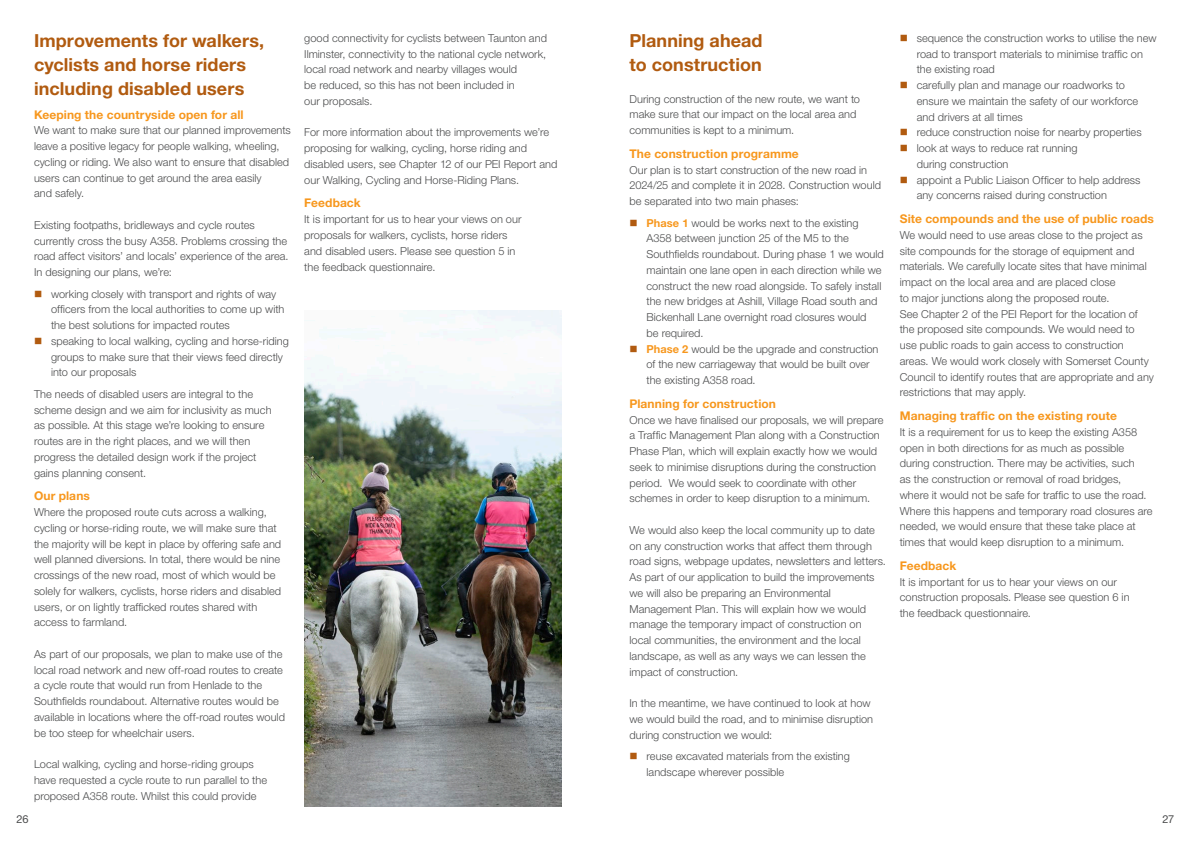
<style>
.page{position:relative;width:1191px;height:842px;background:#fff}
.page>*{position:absolute;margin:0;border:0;box-sizing:border-box;transform-origin:0 0}
.t1{font:700 18px/24px "Helvetica Neue LT Pro";letter-spacing:.005em;color:#b15b10}
.t2{font:700 12px "Helvetica Neue LT Pro";letter-spacing:.005em;color:#f7971d}
.t3{font:300 11px/15.8px "Helvetica Neue LT Pro";color:#4b4c4d}
.t4{font:11px "Helvetica Neue LT Pro";color:#4b4c4d}
.s1{font-weight:700;color:#f7971d}
</style>
<div class="page">
<img style="left:304px;top:311px;width:257px;height:495px">
<h1 class="t1" style="left:34px;top:28px;width:232px">Improvements for walkers, cyclists and horse riders including disabled users</h1>
<p class="t2" style="left:34px;top:107px;width:211px">Keeping the countryside open for all</p>
<p class="t3" style="left:34px;top:122px;width:258px">We want to make sure that our planned improvements leave a positive legacy for people walking, wheeling, cycling or riding. We also want to ensure that disabled users can continue to get around the area easily<br>and safely.</p>
<p class="t3" style="left:34px;top:217px;width:256px">Existing footpaths, bridleways and cycle routes currently cross the busy A358. Problems crossing the road affect visitors’ and locals’ experience of the area.<br>In designing our plans, we’re:</p>
<p class="t3" style="left:51px;top:286px;width:239px">working closely with transport and rights of way officers from the local authorities to come up with the best solutions for impacted routes<br>speaking to local walking, cycling and horse-riding groups to make sure that their views feed directly into our proposals</p>
<p class="t3" style="left:34px;top:386px;width:239px">The needs of disabled users are integral to the scheme design and we aim for inclusivity as much as possible. At this stage we’re looking to ensure routes are in the right places, and we will then progress the detailed design work if the project gains planning consent.</p>
<p class="t2" style="left:34px;top:489px;width:57px">Our plans</p>
<p class="t3" style="left:34px;top:504px;width:249px">Where the proposed route cuts across a walking, cycling or horse-riding route, we will make sure that the majority will be kept in place by offering safe and well planned diversions. In total, there would be nine crossings of the new road, most of which would be solely for walkers, cyclists, horse riders and disabled users, or on lightly trafficked routes shared with access to farmland.</p>
<p class="t3" style="left:34px;top:646px;width:252px">As part of our proposals, we plan to make use of the local road network and new off-road routes to create a cycle route that would run from Henlade to the Southfields roundabout. Alternative routes would be available in locations where the off-road routes would be too steep for wheelchair users.</p>
<p class="t3" style="left:34px;top:756px;width:234px">Local walking, cycling and horse-riding groups have requested a cycle route to run parallel to the proposed A358 route. Whilst this could provide</p>
<p class="t3" style="left:304px;top:30px;width:244px">good connectivity for cyclists between Taunton and Ilminster, connectivity to the national cycle network, local road network and nearby villages would<br>be reduced, so this has not been included in<br>our proposals.</p>
<p class="t3" style="left:304px;top:124px;width:255px">For more information about the improvements we’re proposing for walking, cycling, horse riding and disabled users, see Chapter 12 of our PEI Report and our Walking, Cycling and Horse-Riding Plans.</p>
<p class="t2" style="left:304px;top:196px;width:58px">Feedback</p>
<p class="t3" style="left:304px;top:211px;width:219px">It is important for us to hear your views on our proposals for walkers, cyclists, horse riders and disabled users. Please see question 5 in the feedback questionnaire.</p>
<h1 class="t1" style="left:629px;top:28px;width:135px">Planning ahead to construction</h1>
<p class="t3" style="left:629px;top:91px;width:232px">During construction of the new route, we want to make sure that our impact on the local area and communities is kept to a minimum.</p>
<p class="t2" style="left:629px;top:146px;width:171px">The construction programme</p>
<p class="t3" style="left:629px;top:162px;width:253px">Our plan is to start construction of the new road in<br>2024/25 and complete it in 2028. Construction would be separated into two main phases:</p>
<p class="t3" style="left:646px;top:214px;width:239px"><span class="s1">Phase 1</span> would be works next to the existing A358 between junction 25 of the M5 to the Southfields roundabout. During phase 1 we would maintain one lane open in each direction while we construct the new road alongside. To safely install the new bridges at Ashill, Village Road south and Bickenhall Lane overnight road closures would<br>be required.<br><span class="s1">Phase 2</span> would be the upgrade and construction of the new carriageway that would be built over the existing A358 road.</p>
<p class="t2" style="left:629px;top:396px;width:148px">Planning for construction</p>
<p class="t3" style="left:629px;top:411px;width:255px">Once we have finalised our proposals, we will prepare a Traffic Management Plan along with a Construction Phase Plan, which will explain exactly how we would seek to minimise disruptions during the construction period. We would seek to coordinate with other schemes in order to keep disruption to a minimum.</p>
<p class="t3" style="left:629px;top:522px;width:258px">We would also keep the local community up to date on any construction works that affect them through road signs, webpage updates, newsletters and letters.<br>As part of our application to build the improvements we will also be preparing an Environmental Management Plan. This will explain how we would manage the temporary impact of construction on local communities, the environment and the local landscape, as well as any ways we can lessen the impact of construction.</p>
<p class="t3" style="left:629px;top:695px;width:245px">In the meantime, we have continued to look at how we would build the road, and to minimise disruption during construction we would:</p>
<p class="t3" style="left:646px;top:748px;width:205px">reuse excavated materials from the existing landscape wherever possible</p>
<p class="t3" style="left:916px;top:30px;width:241px">sequence the construction works to utilise the new road to transport materials to minimise traffic on the existing road<br>carefully plan and manage our roadworks to ensure we maintain the safety of our workforce and drivers at all times<br>reduce construction noise for nearby properties look at ways to reduce rat running<br>during construction<br>appoint a Public Liaison Officer to help address any concerns raised during construction</p>
<p class="t2" style="left:899px;top:211px;width:256px">Site compounds and the use of public roads</p>
<p class="t3" style="left:899px;top:227px;width:256px">We would need to use areas close to the project as site compounds for the storage of equipment and materials. We carefully locate sites that have minimal impact on the local area and are placed close<br>to major junctions along the proposed route.<br>See Chapter 2 of the PEI Report for the location of the proposed site compounds. We would need to use public roads to gain access to construction areas. We would work closely with Somerset County Council to identify routes that are appropriate and any restrictions that may apply.</p>
<p class="t2" style="left:899px;top:408px;width:219px">Managing traffic on the existing route</p>
<p class="t3" style="left:899px;top:424px;width:254px">It is a requirement for us to keep the existing A358 open in both directions for as much as possible during construction. There may be activities, such<br>as the construction or removal of road bridges, where it would not be safe for traffic to use the road.<br>Where this happens and temporary road closures are needed, we would ensure that these take place at times that would keep disruption to a minimum.</p>
<p class="t2" style="left:899px;top:558px;width:58px">Feedback</p>
<p class="t3" style="left:899px;top:574px;width:231px">It is important for us to hear your views on our construction proposals. Please see question 6 in the feedback questionnaire.</p>
<p class="t4" style="left:17px;top:812px;width:14px">26</p>
<p class="t4" style="left:1162px;top:812px;width:13px">27</p>
</div>
